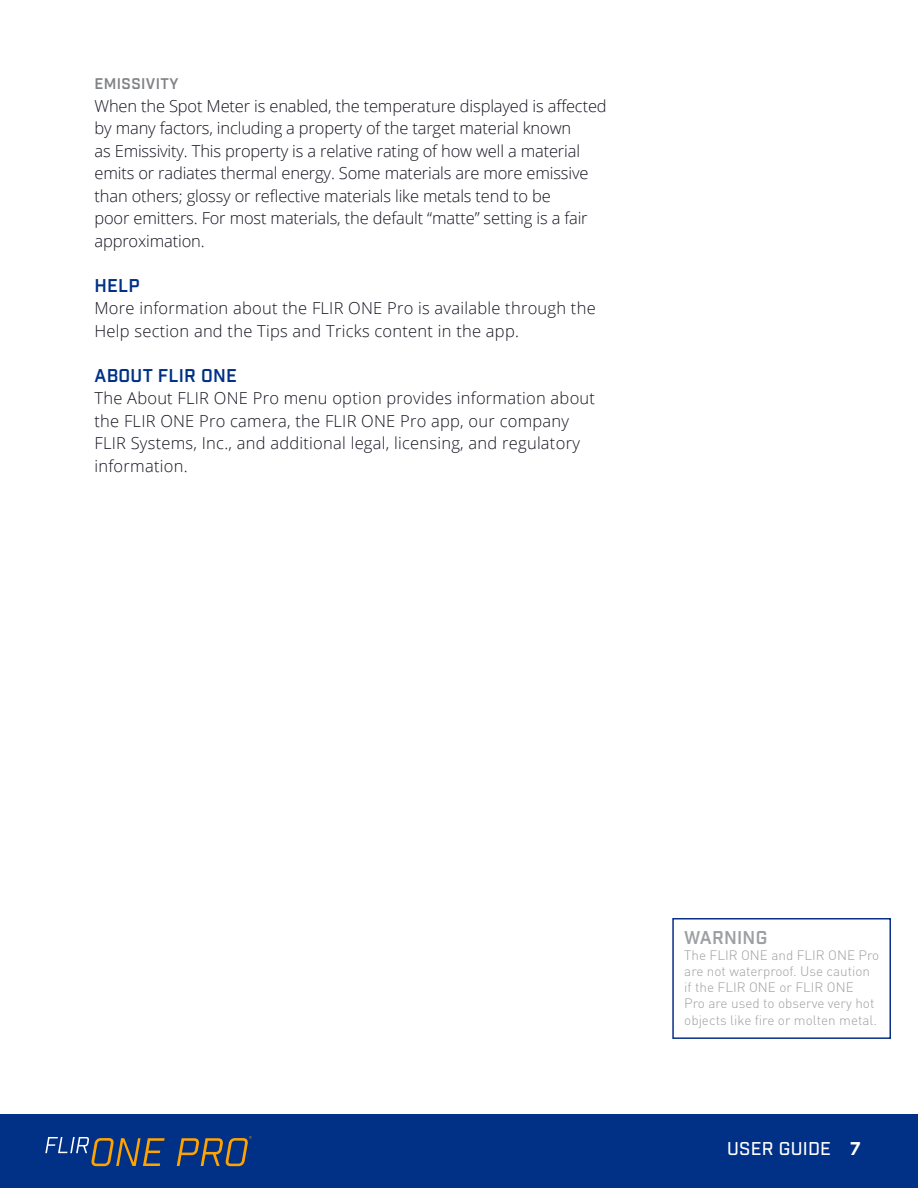
<style>
.page{position:relative;width:918px;height:1188px;background:#fff}
.page>*{position:absolute;margin:0;border:0;box-sizing:border-box;transform-origin:0 0}
.t1{font:600 18px "Industry";letter-spacing:.015em;color:#003186}
.t2{font:500 18px "Industry";letter-spacing:.015em;color:#fff}
.t3{font:600 18px "Industry";letter-spacing:.015em;color:#9d9fa2}
.t4{font:300 16.5px/22.5px "Open Sans";letter-spacing:-.01em;color:#16121f}
.t5{font:300 16.5px/22.5px "Open Sans";letter-spacing:.015em;color:#16121f}
.t6{font:600 15px "Industry";letter-spacing:.025em;color:#808285}
.t7{font:300 13.5px/16.2px "DIN";color:#9d9fa2}
.s1{font-weight:700}
</style>
<div class="page">
<div style="left:0;top:1114px;width:918px;height:74px;background:#003186"></div>
<svg style="left:45px;top:1137px;width:120px;height:29px"></svg>
<svg style="left:177px;top:1136px;width:75px;height:30px"></svg>
<div style="left:672px;top:918px;width:219px;height:121px;border:2px solid #092f87"></div>
<p class="t6" style="left:95px;top:75px;width:85px">EMISSIVITY</p>
<p class="t4" style="left:94px;top:94px;width:514px">When the Spot Meter is enabled, the temperature displayed is affected by many factors, including a property of the target material known<br>as Emissivity. This property is a relative rating of how well a material emits or radiates thermal energy. Some materials are more emissive than others; glossy or reflective materials like metals tend to be<br>poor emitters. For most materials, the default “matte” setting is a fair approximation.</p>
<p class="t1" style="left:94px;top:274px;width:47px">HELP</p>
<p class="t5" style="left:94px;top:296px;width:503px">More information about the FLIR ONE Pro is available through the<br>Help section and the Tips and Tricks content in the app.</p>
<p class="t1" style="left:94px;top:364px;width:144px">ABOUT FLIR ONE</p>
<p class="t5" style="left:94px;top:386px;width:502px">The About FLIR ONE Pro menu option provides information about the FLIR ONE Pro camera, the FLIR ONE Pro app, our company FLIR Systems, Inc., and additional legal, licensing, and regulatory information.</p>
<p class="t3" style="left:684px;top:926px;width:85px">WARNING</p>
<p class="t7" style="left:684px;top:947px;width:197px">The FLIR ONE and FLIR ONE Pro are not waterproof. Use caution if the FLIR ONE or FLIR ONE<br>Pro are used to observe very hot objects like fire or molten metal.</p>
<p class="t2" style="left:727px;top:1138px;width:135px">USER GUIDE <span class="s1">7</span></p>
</div>
